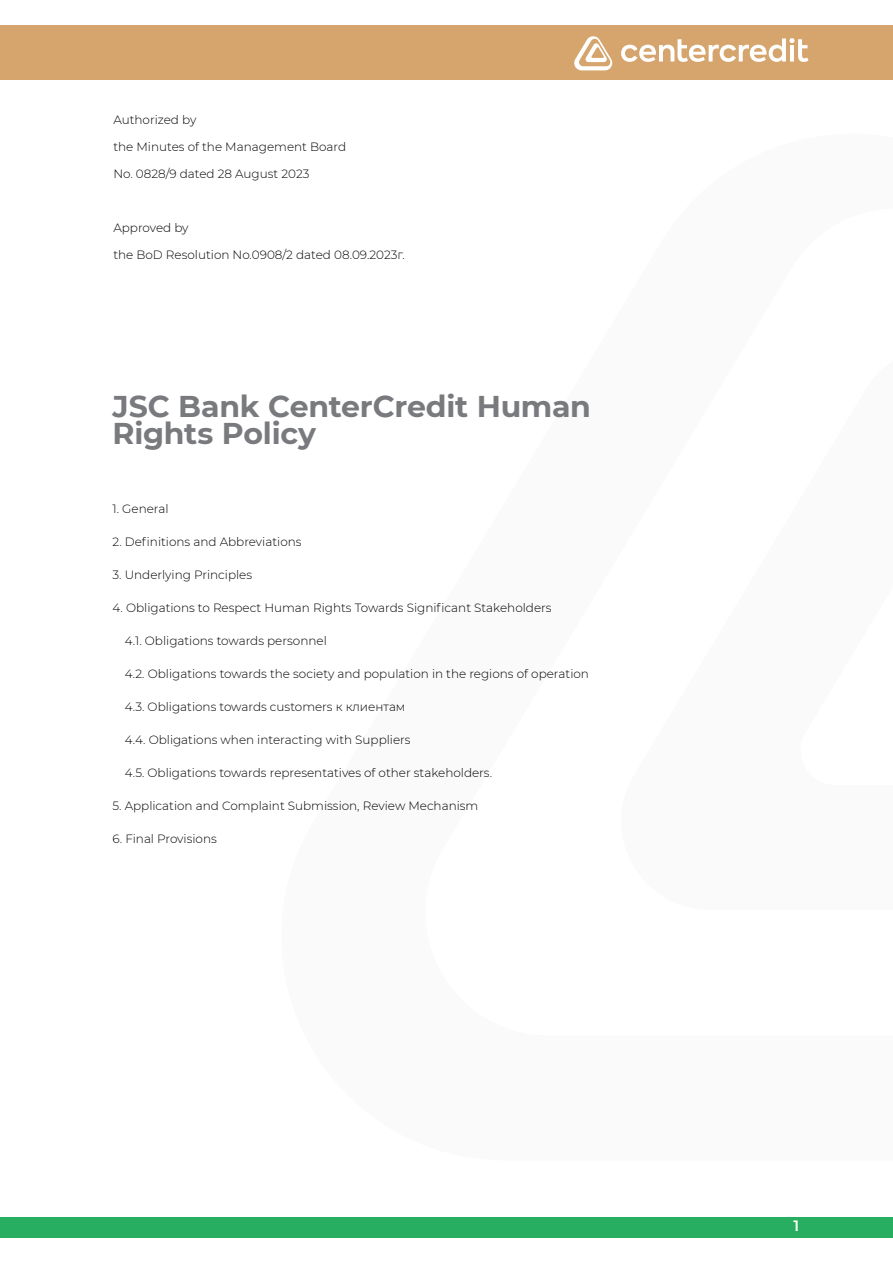
<style>
.page{position:relative;width:893px;height:1263px;background:#fff}
.page>*{position:absolute;margin:0;border:0;box-sizing:border-box;transform-origin:0 0}
.Heading_1{font:700 30px/27px "Montserrat";letter-spacing:-.01em;color:#787a7d}
.t1{font:600 15px "Montserrat";color:#fff}
.t2{font:300 12px "Montserrat";color:#000}
</style>
<div class="page">
<div style="left:1px;top:1216px;width:892px;height:21px;background:#27ae60"></div>
<div style="left:1px;top:26px;width:892px;height:54px;background:#d5a56d"></div>
<svg style="left:574px;top:36px;width:39px;height:34px"></svg>
<svg style="left:621px;top:38px;width:187px;height:24px"></svg>
<p class="t2" style="left:113px;top:112px;width:84px">Authorized by</p>
<p class="t2" style="left:113px;top:139px;width:234px">the Minutes of the Management Board</p>
<p class="t2" style="left:113px;top:166px;width:198px">No. 0828/9 dated 28 August 2023</p>
<p class="t2" style="left:113px;top:220px;width:77px">Approved by</p>
<p class="t2" style="left:113px;top:247px;width:293px">the BoD Resolution No.0908/2 dated 08.09.2023г.</p>
<p class="Heading_1" style="left:112px;top:391px;width:480px">JSC Bank CenterCredit Human<br>Rights Policy</p>
<p class="t2" style="left:112px;top:501px;width:58px">1. General</p>
<p class="t2" style="left:112px;top:534px;width:191px">2. Definitions and Abbreviations</p>
<p class="t2" style="left:112px;top:567px;width:141px">3. Underlying Principles</p>
<p class="t2" style="left:112px;top:600px;width:441px">4. Obligations to Respect Human Rights Towards Significant Stakeholders</p>
<p class="t2" style="left:125px;top:633px;width:203px">4.1. Obligations towards personnel</p>
<p class="t2" style="left:125px;top:666px;width:466px">4.2. Obligations towards the society and population in the regions of operation</p>
<p class="t2" style="left:125px;top:699px;width:282px">4.3. Obligations towards customers к клиентам</p>
<p class="t2" style="left:125px;top:732px;width:287px">4.4. Obligations when interacting with Suppliers</p>
<p class="t2" style="left:125px;top:765px;width:369px">4.5. Obligations towards representatives of other stakeholders.</p>
<p class="t2" style="left:112px;top:798px;width:367px">5. Application and Complaint Submission, Review Mechanism</p>
<p class="t2" style="left:112px;top:831px;width:106px">6. Final Provisions</p>
<p class="t1" style="left:793px;top:1215px;width:7px">1</p>
</div>
